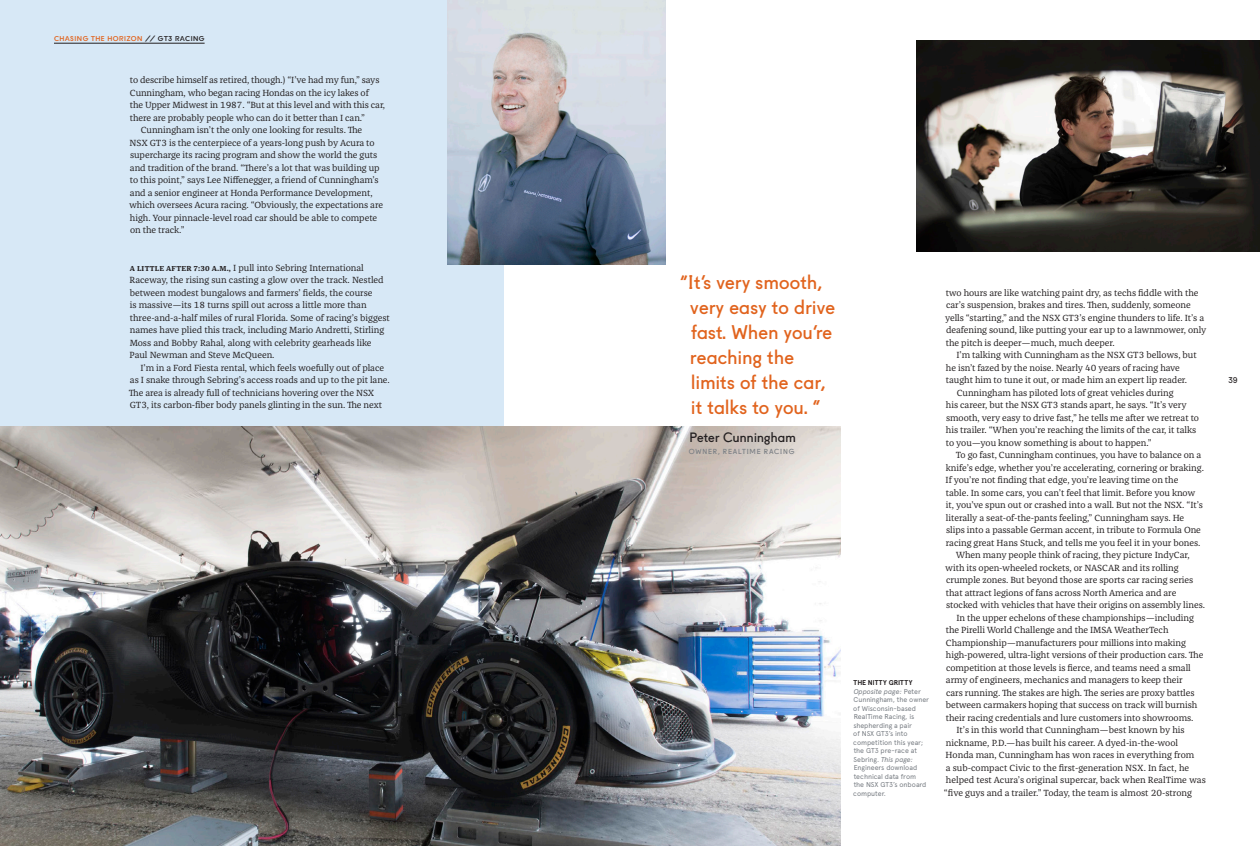
<style>
.page{position:relative;width:1260px;height:846px;background:#fff}
.page>*{position:absolute;margin:0;border:0;box-sizing:border-box;transform-origin:0 0}
.DEK_PUL_-_Med{font:19px/25px "Fugue";letter-spacing:.02em;color:#e1631d}
.DEK_PUL_-_Sm{font:13px "Fugue";letter-spacing:.02em;color:#231f20}
.Body_Franz_9_25_12{font:9.2px/12.5px "Franziska OT";letter-spacing:-.005em;color:#231f20}
.BOD_1_-_No_Ind{font:9.2px/12.5px "Franziska OT";letter-spacing:-.005em;color:#231f20}
.t1{font:8px "Fugue";color:#231f20}
.PhotoCaptionHed_Fu{font:7px/8.5px "Apercu";letter-spacing:-.01em;color:#787d83}
.Running_Head{font:700 7px "Acura Bespoke";letter-spacing:.075em;color:#e1631d}
.SIDEBAR_-_Body_2{font:7px "Fugue";letter-spacing:.12em;color:#787d83}
.PhotoCaptionHed_Fu-2{font:700 7px "Apercu";letter-spacing:.015em;color:#231f20}
.s1{color:#231f20}
.s2{font-weight:700;font-size:7.5px}
.s3{font-style:italic}
</style>
<div class="page">
<div style="left:0;top:0;width:504px;height:846px;background:#d7e8f6"></div>
<img style="left:0;top:427px;width:840px;height:419px">
<img style="left:916px;top:40px;width:344px;height:211px">
<img style="left:447px;top:0;width:219px;height:264px">
<hr style="left:54px;top:43px;width:151px;height:1px;background:#231f20">
<p class="Running_Head" style="left:54px;top:35px;width:152px">CHASING THE HORIZON <span class="s1">// GT3 RACING</span></p>
<p class="Body_Franz_9_25_12" style="left:130px;top:74px;width:257px">to describe himself as retired, though.) “I’ve had my fun,” says Cunningham, who began racing Hondas on the icy lakes of<br>the Upper Midwest in 1987. “But at this level and with this car, there are probably people who can do it better than I can.”</p>
<p class="Body_Franz_9_25_12" style="left:129px;top:124px;width:256px;text-indent:12px">Cunningham isn’t the only one looking for results. The<br>NSX GT3 is the centerpiece of a years-long push by Acura to supercharge its racing program and show the world the guts and tradition of the brand. “There’s a lot that was building up to this point,” says Lee Niffenegger, a friend of Cunningham’s and a senior engineer at Honda Performance Development, which oversees Acura racing. “Obviously, the expectations are high. Your pinnacle-level road car should be able to compete on the track.”</p>
<p class="BOD_1_-_No_Ind" style="left:130px;top:261px;width:262px"><span class="s2">A LITTLE AFTER 7:30 A.M.,</span> I pull into Sebring International Raceway, the rising sun casting a glow over the track. Nestled between modest bungalows and farmers’ fields, the course<br>is massive—its 18 turns spill out across a little more than three-and-a-half miles of rural Florida. Some of racing’s biggest names have plied this track, including Mario Andretti, Stirling Moss and Bobby Rahal, along with celebrity gearheads like Paul Newman and Steve McQueen.</p>
<p class="Body_Franz_9_25_12" style="left:129px;top:361px;width:263px;text-indent:12px">I’m in a Ford Fiesta rental, which feels woefully out of place as I snake through Sebring’s access roads and up to the pit lane.<br>The area is already full of technicians hovering over the NSX GT3, its carbon-fiber body panels glinting in the sun. The next</p>
<p class="DEK_PUL_-_Med" style="left:690px;top:268px;width:146px;text-indent:-10px">“It’s very smooth, very easy to drive fast. When you’re reaching the limits of the car, it talks to you. ”</p>
<p class="DEK_PUL_-_Sm" style="left:690px;top:427px;width:108px">Peter Cunningham</p>
<p class="SIDEBAR_-_Body_2" style="left:689px;top:446px;width:107px">OWNER, REALTIME RACING</p>
<p class="PhotoCaptionHed_Fu-2" style="left:854px;top:678px;width:60px">THE NITTY GRITTY</p>
<p class="PhotoCaptionHed_Fu" style="left:853px;top:687px;width:77px"><span class="s3">Opposite page:</span> Peter<br>Cunningham, the owner of Wisconsin-based<br>RealTime Racing, is shepherding a pair<br>of NSX GT3’s into competition this year; the GT3 pre-race at<br>Sebring. <span class="s3">This page:<br></span>Engineers download technical data from<br>the NSX GT3’s onboard computer.</p>
<p class="Body_Franz_9_25_12" style="left:945px;top:286px;width:263px">two hours are like watching paint dry, as techs fiddle with the car’s suspension, brakes and tires. Then, suddenly, someone yells “starting,” and the NSX GT3’s engine thunders to life. It’s a deafening sound, like putting your ear up to a lawnmower, only the pitch is deeper—much, much deeper.</p>
<p class="Body_Franz_9_25_12" style="left:946px;top:349px;width:252px;text-indent:11px">I’m talking with Cunningham as the NSX GT3 bellows, but he isn’t fazed by the noise. Nearly 40 years of racing have taught him to tune it out, or made him an expert lip reader.</p>
<p class="Body_Franz_9_25_12" style="left:946px;top:386px;width:255px;text-indent:11px">Cunningham has piloted lots of great vehicles during<br>his career, but the NSX GT3 stands apart, he says. “It’s very smooth, very easy to drive fast,” he tells me after we retreat to his trailer. “When you’re reaching the limits of the car, it talks to you—you know something is about to happen.”</p>
<p class="Body_Franz_9_25_12" style="left:946px;top:449px;width:260px;text-indent:10px">To go fast, Cunningham continues, you have to balance on a knife’s edge, whether you’re accelerating, cornering or braking.<br>If you’re not finding that edge, you’re leaving time on the<br>table. In some cars, you can’t feel that limit. Before you know it, you’ve spun out or crashed into a wall. But not the NSX. “It’s literally a seat-of-the-pants feeling,” Cunningham says. He slips into a passable German accent, in tribute to Formula One racing great Hans Stuck, and tells me you feel it in your bones.</p>
<p class="Body_Franz_9_25_12" style="left:945px;top:549px;width:261px;text-indent:11px">When many people think of racing, they picture IndyCar, with its open-wheeled rockets, or NASCAR and its rolling crumple zones. But beyond those are sports car racing series that attract legions of fans across North America and are stocked with vehicles that have their origins on assembly lines.</p>
<p class="Body_Franz_9_25_12" style="left:946px;top:611px;width:259px;text-indent:11px">In the upper echelons of these championships—including the Pirelli World Challenge and the IMSA WeatherTech Championship—manufacturers pour millions into making high-powered, ultra-light versions of their production cars. The competition at those levels is fierce, and teams need a small army of engineers, mechanics and managers to keep their<br>cars running. The stakes are high. The series are proxy battles between carmakers hoping that success on track will burnish their racing credentials and lure customers into showrooms.</p>
<p class="Body_Franz_9_25_12" style="left:944px;top:724px;width:263px;text-indent:12px">It’s in this world that Cunningham—best known by his nickname, P.D.—has built his career. A dyed-in-the-wool Honda man, Cunningham has won races in everything from<br>a sub-compact Civic to the first-generation NSX. In fact, he helped test Acura’s original supercar, back when RealTime was “five guys and a trailer.” Today, the team is almost 20-strong</p>
<p class="t1" style="left:1228px;top:373px;width:11px">39</p>
</div>
